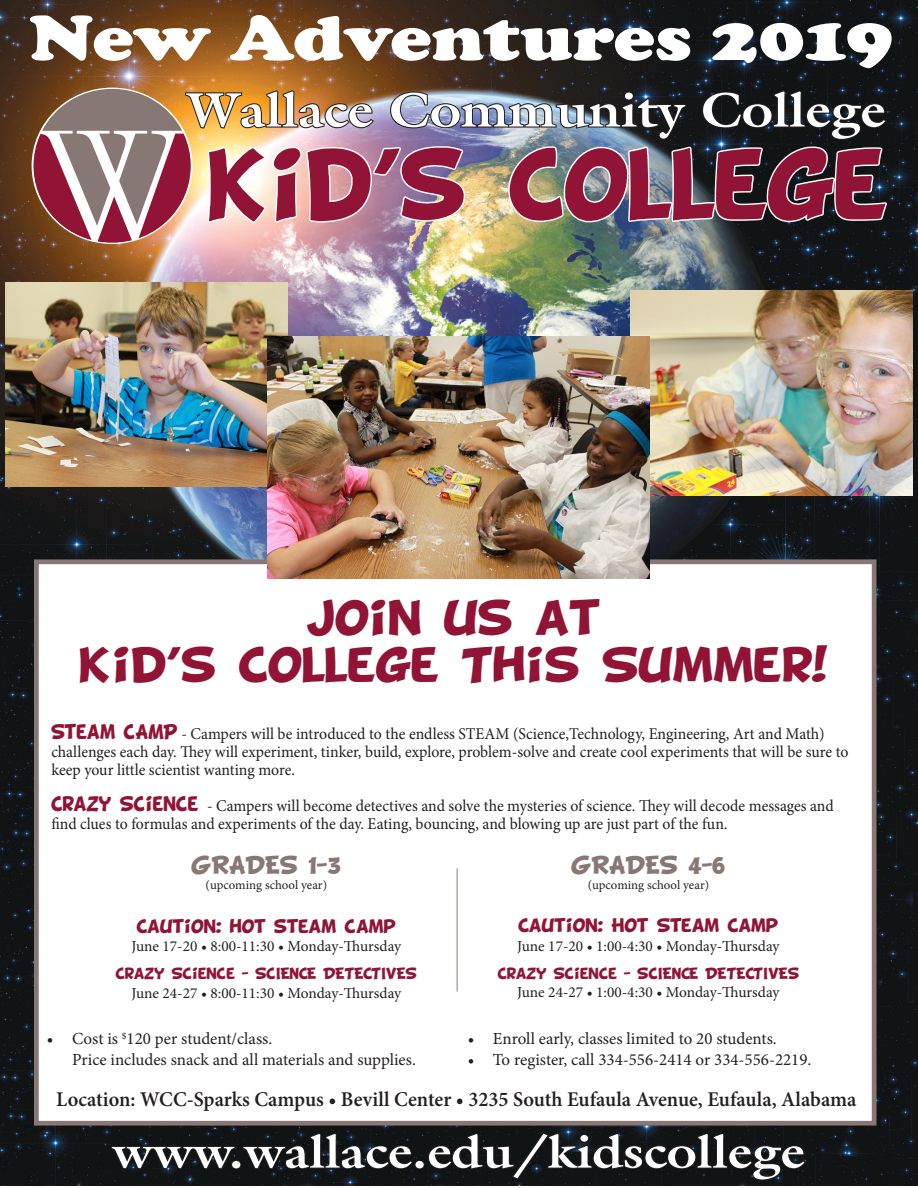
<style>
.page{position:relative;width:918px;height:1188px;background:#fff}
.page>*{position:absolute;margin:0;border:0;box-sizing:border-box;transform-origin:0 0}
.t1{font:78.75px "BD Cartoon Shout";color:#911436}
.t2{font:900 65.85px "Cooper";letter-spacing:-.005em;color:#fff;scale:1.18 1}
.t3{font:700 48.15px "Acanthus S Si";color:#fff;scale:1.12 1}
.t4{font:700 46.2px "Acanthus S Si";color:#fff;scale:1.12 1}
.t5{font:39px "BD Cartoon Shout";color:#911436;scale:1.07 1}
.t6{font:600 21px "Minion Pro";color:#231f20}
.t7{font:20.4px "BD Cartoon Shout";color:#887875}
.t8{font:16.95px "Minion Pro";color:#231f20}
.t9{font:16.5px/18px "Minion Pro";color:#231f20;scale:.96 1}
.t10{font:15.3px "Minion Pro";color:#231f20}
.t11{font:15.3px "BD Cartoon Shout";color:#911436}
.t12{font:12.75px "BD Cartoon Shout";color:#911436}
.t13{font:12.75px "Minion Pro";letter-spacing:-.005em;color:#231f20}
.s1{font-family:"BD Cartoon Shout";color:#911436}
</style>
<div class="page">
<img style="left:0;top:0;width:918px;height:1186px">
<img style="left:34px;top:88px;width:854px;height:155px">
<div style="left:34px;top:559px;width:842px;height:567px;background:#fff;border:5px solid #887875"></div>
<hr style="left:457px;top:868px;width:1px;height:124px;background:#887875">
<svg style="left:110px;top:1131px;width:697px;height:51px;background:#151719"></svg>
<img style="left:5px;top:283px;width:282px;height:203px">
<img style="left:631px;top:291px;width:282px;height:205px">
<img style="left:267px;top:337px;width:382px;height:242px">
<p class="t2" style="left:29px;top:0;width:734px">New Adventures 2019</p>
<p class="t3" style="left:187px;top:78px;width:625px">Wallace Community College</p>
<p class="t1" style="left:209px;top:145px;width:680px">KID’S COLLEGE</p>
<p class="t5" style="left:307px;top:599px;width:276px">JOIN US AT</p>
<p class="t5" style="left:80px;top:645px;width:701px">KID’S COLLEGE THIS SUMMER!</p>
<p class="t9" style="left:51px;top:725px;width:832px"><span class="s1">STEAM CAMP</span> - Campers will be introduced to the endless STEAM (Science,Technology, Engineering, Art and Math) challenges each day. They will experiment, tinker, build, explore, problem-solve and create cool experiments that will be sure to keep your little scientist wanting more.</p>
<p class="t9" style="left:51px;top:797px;width:817px"><span class="s1">CRAZY SCIENCE</span> - Campers will become detectives and solve the mysteries of science. They will decode messages and find clues to formulas and experiments of the day. Eating, bouncing, and blowing up are just part of the fun.</p>
<p class="t7" style="left:191px;top:855px;width:151px">GRADES 1-3</p>
<p class="t13" style="left:206px;top:877px;width:123px">(upcoming school year)</p>
<p class="t11" style="left:137px;top:919px;width:261px">CAUTION: HOT STEAM CAMP</p>
<p class="t10" style="left:131px;top:936px;width:271px">June 17-20 • 8:00-11:30 • Monday-Thursday</p>
<p class="t12" style="left:116px;top:967px;width:303px">CRAZY SCIENCE - SCIENCE DETECTIVES</p>
<p class="t10" style="left:131px;top:982px;width:271px">June 24-27 • 8:00-11:30 • Monday-Thursday</p>
<p class="t7" style="left:571px;top:855px;width:156px">GRADES 4-6</p>
<p class="t13" style="left:588px;top:877px;width:123px">(upcoming school year)</p>
<p class="t11" style="left:518px;top:918px;width:262px">CAUTION: HOT STEAM CAMP</p>
<p class="t10" style="left:517px;top:935px;width:264px">June 17-20 • 1:00-4:30 • Monday-Thursday</p>
<p class="t12" style="left:498px;top:967px;width:303px">CRAZY SCIENCE - SCIENCE DETECTIVES</p>
<p class="t10" style="left:517px;top:982px;width:264px">June 24-27 • 1:00-4:30 • Monday-Thursday</p>
<p class="t8" style="left:47px;top:1028px;width:227px">• Cost is <sup>$</sup>120 per student/class.</p>
<p class="t8" style="left:72px;top:1048px;width:345px">Price includes snack and all materials and supplies.</p>
<p class="t8" style="left:468px;top:1028px;width:311px">• Enroll early, classes limited to 20 students.</p>
<p class="t8" style="left:468px;top:1048px;width:345px">• To register, call 334-556-2414 or 334-556-2219.</p>
<p class="t6" style="left:56px;top:1085px;width:802px">Location: WCC-Sparks Campus • Bevill Center • 3235 South Eufaula Avenue, Eufaula, Alabama</p>
<p class="t4" style="left:112px;top:1121px;width:619px">www.wallace.edu/kidscollege</p>
</div>
